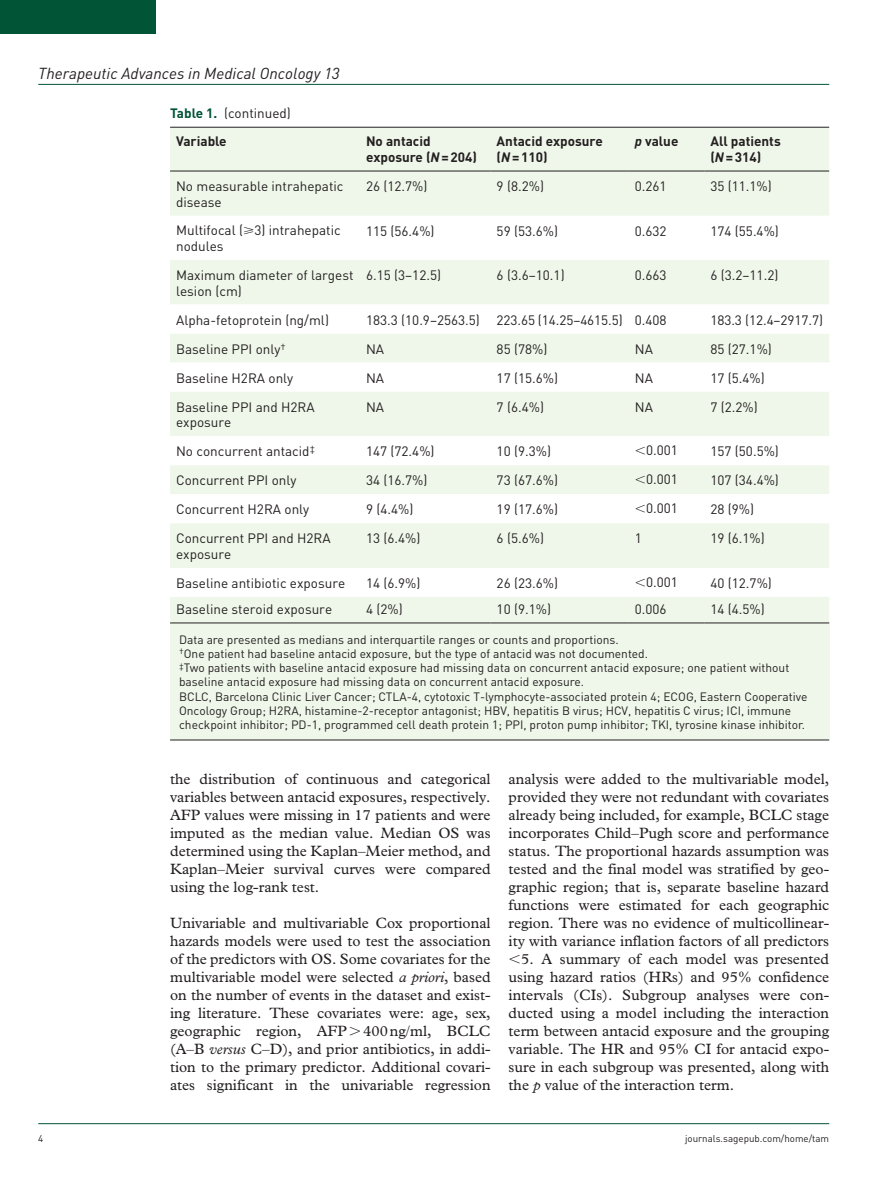
<style>
.page{position:relative;width:893px;height:1191px;background:#fff}
.page>*{position:absolute;margin:0;border:0;box-sizing:border-box;transform-origin:0 0}
.t1{font:italic 15.75px "DIN";color:#231f20}
.t2{font:15px/18px "Plantin Std";color:#231f20;text-align:justify}
.t3{font:13.5px/15.8px "DIN";color:#231f20}
.t4{font:700 13.5px/15.8px "DIN";color:#231f20}
.t5{font:12px/14.2px "DIN";color:#231f20}
.t6{font:9.75px "DIN";color:#231f20}
.s1{font-weight:700;color:#015436}
.s2{font-style:italic}
</style>
<div class="page">
<hr style="left:38px;top:84px;width:791px;height:1px;background:#015436">
<hr style="left:38px;top:1123px;width:791px;height:1px;background:#015436">
<div style="left:0;top:0;width:155px;height:34px;background:#015436"></div>
<div style="left:170px;top:622px;width:659px;height:118px;background:#eff7ea"></div>
<hr style="left:170px;top:739px;width:659px;height:1px;background:#231f20">
<div style="left:170px;top:128px;width:659px;height:494px;background:#eff7ea"></div>
<svg style="left:170px;top:216px;width:659px;height:381px"></svg>
<hr style="left:170px;top:171px;width:190px;height:1px;background:#231f20">
<hr style="left:360px;top:171px;width:131px;height:1px;background:#231f20">
<hr style="left:491px;top:171px;width:138px;height:1px;background:#231f20">
<hr style="left:629px;top:171px;width:75px;height:1px;background:#231f20">
<hr style="left:704px;top:171px;width:125px;height:1px;background:#231f20">
<hr style="left:170px;top:622px;width:190px;height:1px;background:#231f20">
<hr style="left:360px;top:622px;width:131px;height:1px;background:#231f20">
<hr style="left:491px;top:622px;width:138px;height:1px;background:#231f20">
<hr style="left:629px;top:622px;width:75px;height:1px;background:#231f20">
<hr style="left:704px;top:622px;width:125px;height:1px;background:#231f20">
<hr style="left:170px;top:127px;width:659px;height:1px;background:#231f20">
<svg style="left:636px;top:447px;width:9px;height:8px"></svg>
<svg style="left:636px;top:476px;width:9px;height:8px"></svg>
<svg style="left:636px;top:505px;width:9px;height:8px"></svg>
<svg style="left:636px;top:579px;width:9px;height:8px"></svg>
<p class="t1" style="left:38px;top:63px;width:303px">Therapeutic Advances in Medical Oncology 13</p>
<p class="t3" style="left:170px;top:105px;width:122px"><span class="s1">Table 1.</span> (continued)</p>
<p class="t4" style="left:176px;top:133px;width:52px">Variable</p>
<p class="t4" style="left:366px;top:133px;width:112px">No antacid exposure (<span class="s2">N</span>=204)</p>
<p class="t4" style="left:497px;top:133px;width:108px">Antacid exposure (<span class="s2">N</span>=110)</p>
<p class="t4" style="left:635px;top:133px;width:45px"><span class="s2">p</span> value</p>
<p class="t4" style="left:710px;top:133px;width:72px">All patients (<span class="s2">N</span>=314)</p>
<p class="t3" style="left:176px;top:178px;width:169px">No measurable intrahepatic disease</p>
<p class="t3" style="left:366px;top:178px;width:63px">26 (12.7%)</p>
<p class="t3" style="left:497px;top:178px;width:49px">9 (8.2%)</p>
<p class="t3" style="left:635px;top:178px;width:33px">0.261</p>
<p class="t3" style="left:710px;top:178px;width:63px">35 (11.1%)</p>
<p class="t3" style="left:176px;top:222px;width:166px">Multifocal (⩾3) intrahepatic nodules</p>
<p class="t3" style="left:366px;top:223px;width:70px">115 (56.4%)</p>
<p class="t3" style="left:497px;top:223px;width:63px">59 (53.6%)</p>
<p class="t3" style="left:635px;top:223px;width:33px">0.632</p>
<p class="t3" style="left:710px;top:223px;width:70px">174 (55.4%)</p>
<p class="t3" style="left:176px;top:267px;width:179px">Maximum diameter of largest lesion (cm)</p>
<p class="t3" style="left:366px;top:267px;width:77px">6.15 (3–12.5)</p>
<p class="t3" style="left:497px;top:267px;width:70px">6 (3.6–10.1)</p>
<p class="t3" style="left:635px;top:267px;width:33px">0.663</p>
<p class="t3" style="left:710px;top:267px;width:70px">6 (3.2–11.2)</p>
<p class="t3" style="left:176px;top:311px;width:154px">Alpha-fetoprotein (ng/ml)</p>
<p class="t3" style="left:366px;top:311px;width:302px">183.3 (10.9–2563.5) 223.65 (14.25–4615.5) 0.408</p>
<p class="t3" style="left:710px;top:311px;width:114px">183.3 (12.4–2917.7)</p>
<p class="t3" style="left:176px;top:340px;width:111px">Baseline PPI only<sup>†</sup></p>
<p class="t3" style="left:366px;top:340px;width:20px">NA</p>
<p class="t3" style="left:497px;top:340px;width:52px">85 (78%)</p>
<p class="t3" style="left:635px;top:340px;width:20px">NA</p>
<p class="t3" style="left:710px;top:340px;width:63px">85 (27.1%)</p>
<p class="t3" style="left:176px;top:369px;width:119px">Baseline H2RA only</p>
<p class="t3" style="left:366px;top:369px;width:20px">NA</p>
<p class="t3" style="left:497px;top:369px;width:63px">17 (15.6%)</p>
<p class="t3" style="left:635px;top:369px;width:20px">NA</p>
<p class="t3" style="left:710px;top:369px;width:56px">17 (5.4%)</p>
<p class="t3" style="left:176px;top:398px;width:140px">Baseline PPI and H2RA exposure</p>
<p class="t3" style="left:366px;top:398px;width:20px">NA</p>
<p class="t3" style="left:497px;top:398px;width:49px">7 (6.4%)</p>
<p class="t3" style="left:635px;top:398px;width:20px">NA</p>
<p class="t3" style="left:710px;top:398px;width:49px">7 (2.2%)</p>
<p class="t3" style="left:176px;top:443px;width:140px">No concurrent antacid<sup>‡</sup></p>
<p class="t3" style="left:366px;top:443px;width:70px">147 (72.4%)</p>
<p class="t3" style="left:497px;top:443px;width:56px">10 (9.3%)</p>
<p class="t3" style="left:646px;top:442px;width:33px">0.001</p>
<p class="t3" style="left:710px;top:443px;width:70px">157 (50.5%)</p>
<p class="t3" style="left:176px;top:472px;width:122px">Concurrent PPI only</p>
<p class="t3" style="left:366px;top:472px;width:63px">34 (16.7%)</p>
<p class="t3" style="left:497px;top:472px;width:63px">73 (67.6%)</p>
<p class="t3" style="left:646px;top:471px;width:33px">0.001</p>
<p class="t3" style="left:710px;top:472px;width:70px">107 (34.4%)</p>
<p class="t3" style="left:176px;top:501px;width:135px">Concurrent H2RA only</p>
<p class="t3" style="left:366px;top:501px;width:49px">9 (4.4%)</p>
<p class="t3" style="left:497px;top:501px;width:63px">19 (17.6%)</p>
<p class="t3" style="left:646px;top:500px;width:33px">0.001</p>
<p class="t3" style="left:710px;top:501px;width:45px">28 (9%)</p>
<p class="t3" style="left:176px;top:530px;width:156px">Concurrent PPI and H2RA exposure</p>
<p class="t3" style="left:366px;top:530px;width:56px">13 (6.4%)</p>
<p class="t3" style="left:497px;top:530px;width:49px">6 (5.6%)</p>
<p class="t3" style="left:635px;top:530px;width:9px">1</p>
<p class="t3" style="left:710px;top:530px;width:56px">19 (6.1%)</p>
<p class="t3" style="left:176px;top:575px;width:171px">Baseline antibiotic exposure</p>
<p class="t3" style="left:366px;top:575px;width:56px">14 (6.9%)</p>
<p class="t3" style="left:497px;top:575px;width:63px">26 (23.6%)</p>
<p class="t3" style="left:646px;top:574px;width:33px">0.001</p>
<p class="t3" style="left:710px;top:575px;width:63px">40 (12.7%)</p>
<p class="t3" style="left:176px;top:601px;width:158px">Baseline steroid exposure</p>
<p class="t3" style="left:366px;top:601px;width:38px">4 (2%)</p>
<p class="t3" style="left:497px;top:601px;width:56px">10 (9.1%)</p>
<p class="t3" style="left:635px;top:601px;width:33px">0.006</p>
<p class="t3" style="left:710px;top:601px;width:56px">14 (4.5%)</p>
<p class="t5" style="left:179px;top:632px;width:630px">Data are presented as medians and interquartile ranges or counts and proportions.<br><sup>†</sup>One patient had baseline antacid exposure, but the type of antacid was not documented.<br><sup>‡</sup>Two patients with baseline antacid exposure had missing data on concurrent antacid exposure; one patient without baseline antacid exposure had missing data on concurrent antacid exposure.<br>BCLC, Barcelona Clinic Liver Cancer; CTLA-4, cytotoxic T-lymphocyte-associated protein 4; ECOG, Eastern Cooperative Oncology Group; H2RA, histamine-2-receptor antagonist; HBV, hepatitis B virus; HCV, hepatitis C virus; ICI, immune checkpoint inhibitor; PD-1, programmed cell death protein 1; PPI, proton pump inhibitor; TKI, tyrosine kinase inhibitor.</p>
<p class="t2" style="left:170px;top:770px;width:322px">the distribution of continuous and categorical variables between antacid exposures, respectively.<br>AFP values were missing in 17 patients and were imputed as the median value. Median OS was determined using the Kaplan–Meier method, and Kaplan–Meier survival curves were compared using the log-rank test.</p>
<p class="t2" style="left:170px;top:914px;width:322px">Univariable and multivariable Cox proportional hazards models were used to test the association of the predictors with OS. Some covariates for the multivariable model were selected <span class="s2">a priori</span>, based on the number of events in the dataset and exist&shy;ing literature. These covariates were: age, sex, geographic region, AFP 400ng/ml, BCLC (A–B <span class="s2">versus</span> C–D), and prior antibiotics, in addi&shy;tion to the primary predictor. Additional covari&shy;ates significant in the univariable regression</p>
<p class="t2" style="left:509px;top:770px;width:322px">analysis were added to the multivariable model, provided they were not redundant with covariates already being included, for example, BCLC stage incorporates Child–Pugh score and performance status. The proportional hazards assumption was tested and the final model was stratified by geo&shy;graphic region; that is, separate baseline hazard functions were estimated for each geographic region. There was no evidence of multicollinear&shy;ity with variance inflation factors of all predictors</p>
<p class="t2" style="left:509px;top:950px;width:322px;text-indent:12px">5. A summary of each model was presented using hazard ratios (HRs) and 95% confidence intervals (CIs). Subgroup analyses were con&shy;ducted using a model including the interaction term between antacid exposure and the grouping variable. The HR and 95% CI for antacid expo&shy;sure in each subgroup was presented, along with the <span class="s2">p</span> value of the interaction term.</p>
<p class="t6" style="left:38px;top:1132px;width:7px">4</p>
<p class="t6" style="left:685px;top:1132px;width:146px">journals.sagepub.com/home/tam</p>
</div>
